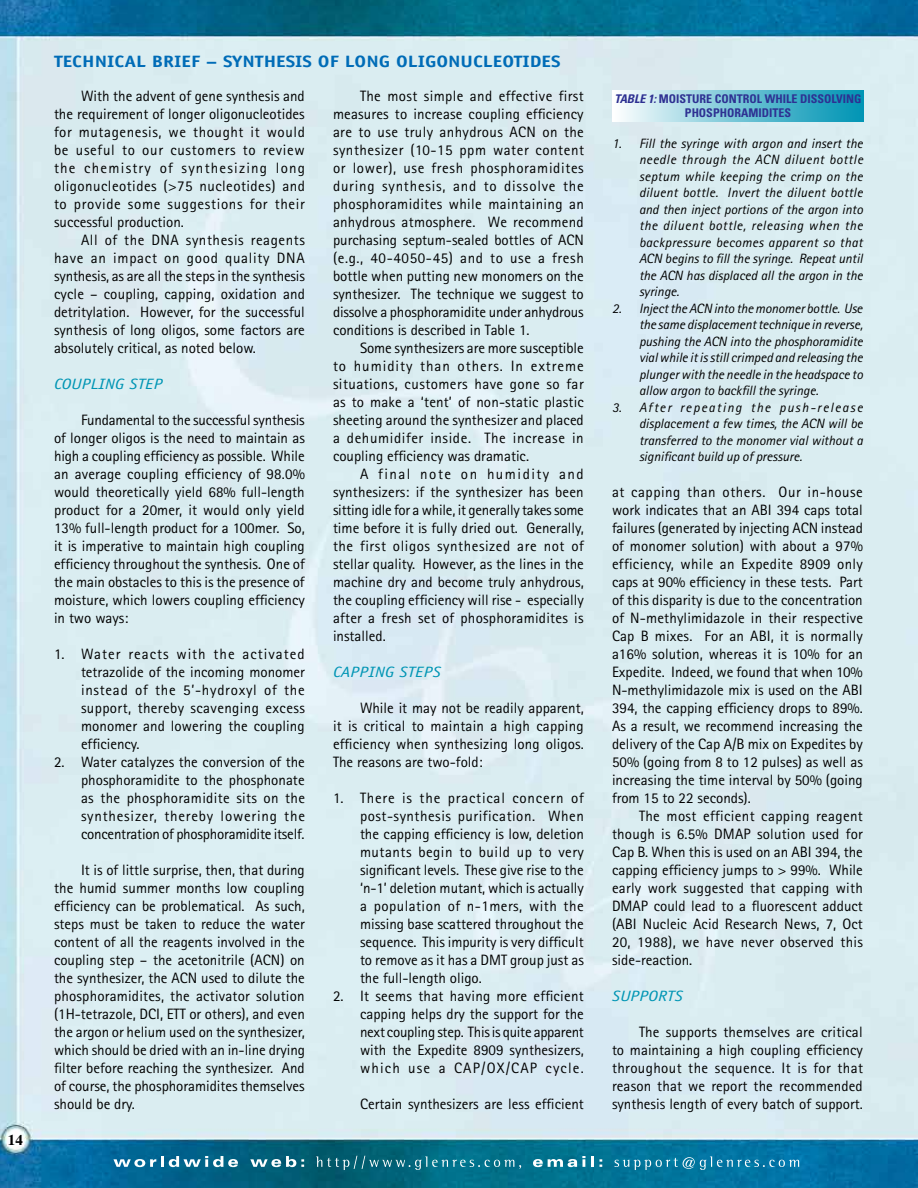
<style>
.page{position:relative;width:918px;height:1188px;background:#fff}
.page>*{position:absolute;margin:0;border:0;box-sizing:border-box;transform-origin:0 0}
.t1{font:700 16.5px "Officina Sans";color:#006cb7;scale:1.2 1}
.t2{font:15px/18px "Rotis Sans Serif";color:#000;text-align:justify}
.t3{font:italic 15px "Officina Sans";color:#0095b4;scale:1.2 1}
.t4{font:700 15px "Times";color:#000}
.t5{font:italic 13.5px/16.5px "Rotis Sans Serif";color:#000;text-align:justify}
.t6{font:700 condensed 12px/14.4px "Univers";color:#2e3192;text-align:center}
.s1{font-style:italic}
</style>
<div class="page">
<img style="left:0;top:0;width:918px;height:1188px">
<svg style="left:113px;top:1156px;width:125px;height:11px"></svg>
<svg style="left:250px;top:1156px;width:54px;height:11px"></svg>
<svg style="left:316px;top:1156px;width:205px;height:14px;background:#207a8d"></svg>
<svg style="left:533px;top:1156px;width:69px;height:11px"></svg>
<svg style="left:615px;top:1156px;width:184px;height:14px;background:#2387ad"></svg>
<div style="left:612px;top:90px;width:252px;height:32px;background:linear-gradient(to right,#fafdfe,#0091b2)"></div>
<p class="t4" style="left:8px;top:1129px;width:16px">14</p>
<p class="t1" style="left:54px;top:51px;width:329px">TECH NICAL BRIEF – SYNTHESIS OF LON G OLIGONUCLEOT</p>
<p class="t1" style="left:523px;top:51px;width:33px">IDES</p>
<p class="t2" style="left:54px;top:87px;width:253px;text-indent:27px">With the advent of gene synthesis and the requirement of longer oligonucleotides for mutagenesis, we thought it would be useful to our customers to review the chemistry of synthesizing long oligonucleotides (&gt;75 nucleotides) and to provide some suggestions for their successful production.</p>
<p class="t2" style="left:54px;top:231px;width:253px;text-indent:27px">All of the DNA synthesis reagents have an impact on good quality DNA synthesis, as are all the steps in the synthesis cycle – coupling, capping, oxidation and detritylation. However, for the successful synthesis of long oligos, some factors are absolutely critical, as noted below.</p>
<p class="t3" style="left:54px;top:376px;width:92px">COUPLING STEP</p>
<p class="t2" style="left:54px;top:411px;width:253px;text-indent:27px">Fundamental to the successful synthesis of longer oligos is the need to maintain as high a coupling efficiency as possible. While an average coupling efficiency of 98.0% would theoretically yield 68% full-length product for a 20mer, it would only yield 13% full-length product for a 100mer. So, it is imperative to maintain high coupling efficiency throughout the synthesis. One of the main obstacles to this is the presence of moisture, which lowers coupling efficiency in two ways:</p>
<p class="t2" style="left:81px;top:645px;width:225px;text-indent:-27px">1. Water reacts with the activated tetrazolide of the incoming monomer instead of the 5’-hydroxyl of the support, thereby scavenging excess monomer and lowering the coupling efficiency.</p>
<p class="t2" style="left:81px;top:753px;width:226px;text-indent:-27px">2. Water catalyzes the conversion of the phosphoramidite to the phosphonate as the phosphoramidite sits on the synthesizer, thereby lowering the concentration of phosphoramidite itself.</p>
<p class="t2" style="left:54px;top:861px;width:253px;text-indent:27px">It is of little surprise, then, that during the humid summer months low coupling efficiency can be problematical. As such, steps must be taken to reduce the water content of all the reagents involved in the coupling step – the acetonitrile (ACN) on the synthesizer, the ACN used to dilute the phosphoramidites, the activator solution (1H-tetrazole, DCI, ETT or others), and even the argon or helium used on the synthesizer, which should be dried with an in-line drying filter before reaching the synthesizer. And of course, the phosphoramidites themselves should be dry.</p>
<p class="t2" style="left:333px;top:87px;width:253px;text-indent:27px">The most simple and effective first measures to increase coupling efficiency are to use truly anhydrous ACN on the synthesizer (10-15 ppm water content or lower), use fresh phosphoramidites during synthesis, and to dissolve the phosphoramidites while maintaining an anhydrous atmosphere. We recommend purchasing septum-sealed bottles of ACN (e.g., 40-4050-45) and to use a fresh bottle when putting new monomers on the synthesizer. The technique we suggest to dissolve a phosphoramidite under anhydrous conditions is described in Table 1.</p>
<p class="t2" style="left:333px;top:339px;width:252px;text-indent:27px">Some synthesizers are more susceptible to humidity than others. In extreme situations, customers have gone so far as to make a ‘tent’ of non-static plastic sheeting around the synthesizer and placed a dehumidifer inside. The increase in coupling efficiency was dramatic.</p>
<p class="t2" style="left:333px;top:465px;width:252px;text-indent:27px">A final note on humidity and synthesizers: if the synthesizer has been sitting idle for a while, it generally takes some time before it is fully dried out. Generally, the first oligos synthesized are not of stellar quality. However, as the lines in the machine dry and become truly anhydrous, the coupling efficiency will rise - especially after a fresh set of phosphoramidites is installed.</p>
<p class="t3" style="left:333px;top:664px;width:92px">CAPPING STEPS</p>
<p class="t2" style="left:333px;top:699px;width:252px;text-indent:27px">While it may not be readily apparent, it is critical to maintain a high capping efficiency when synthesizing long oligos.<br>The reasons are two-fold:</p>
<p class="t2" style="left:360px;top:789px;width:226px;text-indent:-27px">1. There is the practical concern of post-synthesis purification. When the capping efficiency is low, deletion mutants begin to build up to very significant levels. These give rise to the ‘n-1’ deletion mutant, which is actually a population of n-1mers, with the missing base scattered throughout the sequence. This impurity is very difficult to remove as it has a DMT group just as the full-length oligo.</p>
<p class="t2" style="left:360px;top:987px;width:225px;text-indent:-27px">2. It seems that having more efficient capping helps dry the support for the next coupling step. This is quite apparent with the Expedite 8909 synthesizers, which use a CAP/OX/CAP cycle.</p>
<p class="t2" style="left:360px;top:1095px;width:225px">Certain synthesizers are less efficient</p>
<p class="t6" style="left:614px;top:91px;width:249px"><span class="s1">Table 1:</span> MOISTURE CONTROL WHILE DISSOLVING<br>PHOSPHORAMIDITES</p>
<p class="t5" style="left:639px;top:135px;width:226px;text-indent:-27px">1. Fill the syringe with argon and insert the needle through the ACN diluent bottle septum while keeping the crimp on the diluent bottle. Invert the diluent bottle and then inject portions of the argon into the diluent bottle, releasing when the backpressure becomes apparent so that ACN begins to fill the syringe. Repeat until the ACN has displaced all the argon in the syringe.</p>
<p class="t5" style="left:639px;top:300px;width:225px;text-indent:-27px">2. Inject the ACN into the monomer bottle. Use the same displacement technique in reverse, pushing the ACN into the phosphoramidite vial while it is still crimped and releasing the plunger with the needle in the headspace to allow argon to backfill the syringe.</p>
<p class="t5" style="left:639px;top:399px;width:225px;text-indent:-27px">3. After repeating the push-release displacement a few times, the ACN will be transferred to the monomer vial without a significant build up of pressure.</p>
<p class="t2" style="left:612px;top:483px;width:253px">at capping than others. Our in-house work indicates that an ABI 394 caps total failures (generated by injecting ACN instead of monomer solution) with about a 97% efficiency, while an Expedite 8909 only caps at 90% efficiency in these tests. Part of this disparity is due to the concentration of N-methylimidazole in their respective Cap B mixes. For an ABI, it is normally a16% solution, whereas it is 10% for an Expedite. Indeed, we found that when 10% N-methylimidazole mix is used on the ABI 394, the capping efficiency drops to 89%.<br>As a result, we recommend increasing the delivery of the Cap A/B mix on Expedites by 50% (going from 8 to 12 pulses) as well as increasing the time interval by 50% (going from 15 to 22 seconds).</p>
<p class="t2" style="left:612px;top:807px;width:252px;text-indent:27px">The most efficient capping reagent though is 6.5% DMAP solution used for Cap B. When this is used on an ABI 394, the capping efficiency jumps to &gt; 99%. While early work suggested that capping with DMAP could lead to a fluorescent adduct (ABI Nucleic Acid Research News, 7, Oct 20, 1988), we have never observed this side-reaction.</p>
<p class="t3" style="left:612px;top:988px;width:61px">SUPPORTS</p>
<p class="t2" style="left:612px;top:1023px;width:253px;text-indent:27px">The supports themselves are critical to maintaining a high coupling efficiency throughout the sequence. It is for that reason that we report the recommended synthesis length of every batch of support.</p>
</div>
